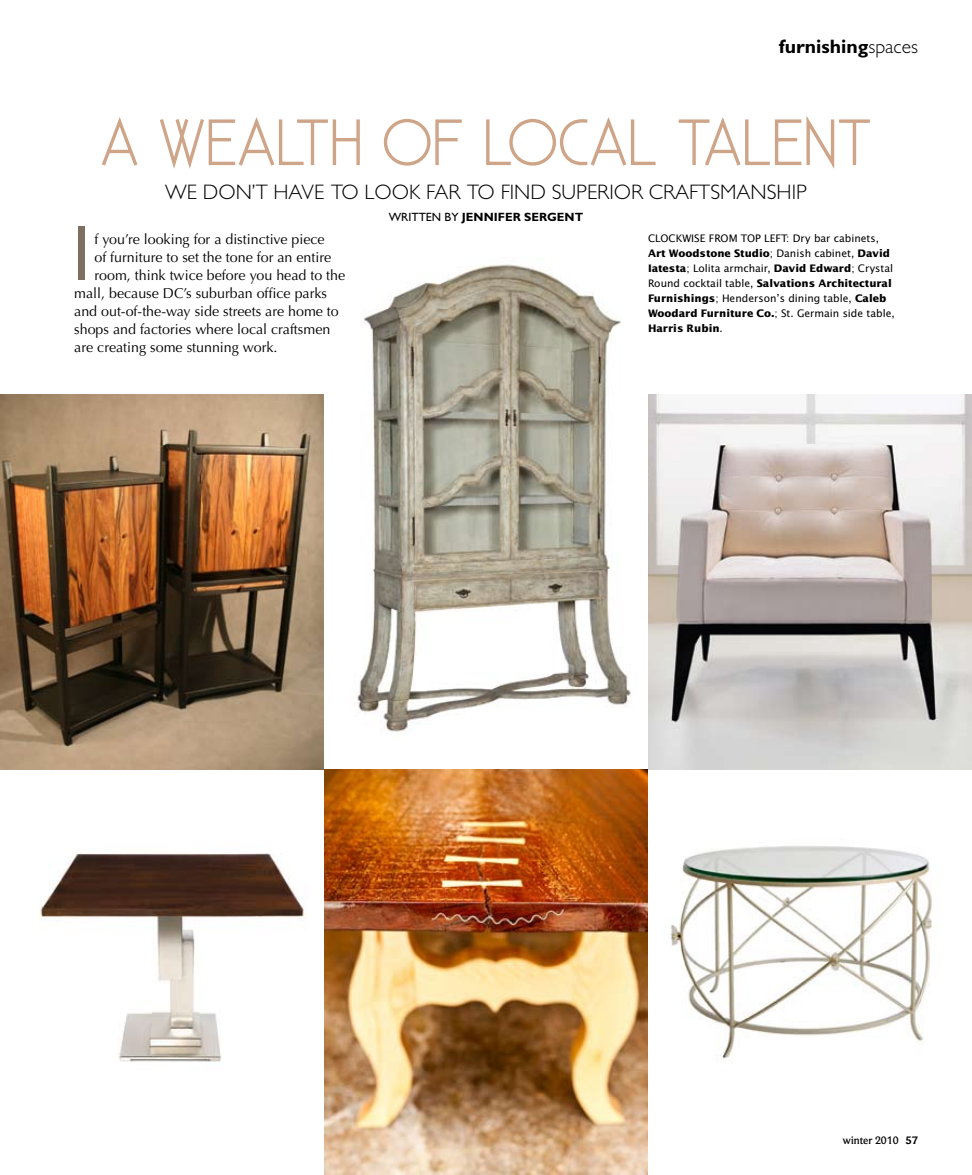
<style>
.page{position:relative;width:972px;height:1175px;background:#fff}
.page>*{position:absolute;margin:0;border:0;box-sizing:border-box;transform-origin:0 0}
.t1{font:74.25px "Montreal TS";color:#7f6f60}
.t2{font:300 63px "Existence";letter-spacing:-.02em;color:#cfa589}
.t3{font:300 21px "Gill Sans";color:#000}
.t4{font:700 19.5px "Gill Sans";color:#000}
.t5{font:14.25px "Optima LT";color:#000}
.t6{font:700 12px "Gill Sans";color:#000}
.t7{font:11.25px/15px "Lucida Sans EF";color:#000}
.t8{font:500 11.25px "Beaufort";color:#000}
.s1{font-weight:300}
.s2{font-weight:400}
.s3{font-weight:700}
</style>
<div class="page">
<img style="left:39px;top:853px;width:269px;height:209px">
<img style="left:670px;top:846px;width:262px;height:214px">
<img style="left:324px;top:770px;width:324px;height:404px">
<img style="left:0;top:394px;width:324px;height:376px">
<img style="left:357px;top:264px;width:274px;height:468px">
<svg style="left:102px;top:117px;width:36px;height:49px"></svg>
<svg style="left:160px;top:117px;width:200px;height:52px"></svg>
<svg style="left:383px;top:118px;width:79px;height:48px"></svg>
<svg style="left:486px;top:117px;width:170px;height:49px"></svg>
<svg style="left:678px;top:116px;width:192px;height:53px"></svg>
<img style="left:648px;top:394px;width:324px;height:376px">
<h3 class="t4" style="left:779px;top:35px;width:141px">FURNISHING<span class="s1">SPACES</span></h3>
<h2 class="t2" style="left:100px;top:108px;width:774px">A WEALTH OF LOCAL TALENT</h2>
<h3 class="t3" style="left:165px;top:180px;width:643px">WE DON’T HAVE TO LOOK FAR TO FIND SUPERIOR CRAFTSMANSHIP</h3>
<p class="t6" style="left:389px;top:210px;width:196px"><span class="s2">WRITTEN BY</span> JENNIFER SERGENT</p>
<h1 class="t1" style="left:74px;top:206px;width:17px">I</h1>
<p class="t5" style="left:94px;top:231px;width:232px">f you’re looking for a distinctive piece</p>
<p class="t5" style="left:94px;top:249px;width:238px">of furniture to set the tone for an entire</p>
<p class="t5" style="left:94px;top:267px;width:252px">room, think twice before you head to the</p>
<p class="t5" style="left:74px;top:285px;width:254px">mall, because DC’s suburban office parks</p>
<p class="t5" style="left:74px;top:303px;width:266px">and out-of-the-way side streets are home to</p>
<p class="t5" style="left:74px;top:321px;width:258px">shops and factories where local craftsmen</p>
<p class="t5" style="left:74px;top:339px;width:205px">are creating some stunning work.</p>
<p class="t7" style="left:648px;top:231px;width:248px">CLOCKWISE FROM TOP LEFT: Dry bar cabinets, <span class="s3">Art Woodstone Studio</span>; Danish cabinet, <span class="s3">David Iatesta</span>; Lolita armchair, <span class="s3">David Edward</span>; Crystal Round cocktail table, <span class="s3">Salvations Architectural Furnishings</span>; Henderson’s dining table, <span class="s3">Caleb Woodard Furniture Co.</span>; St. Germain side table, <span class="s3">Harris Rubin</span>.</p>
<p class="t8" style="left:842px;top:1133px;width:77px">winter 2010 <span class="s3">57</span></p>
</div>
